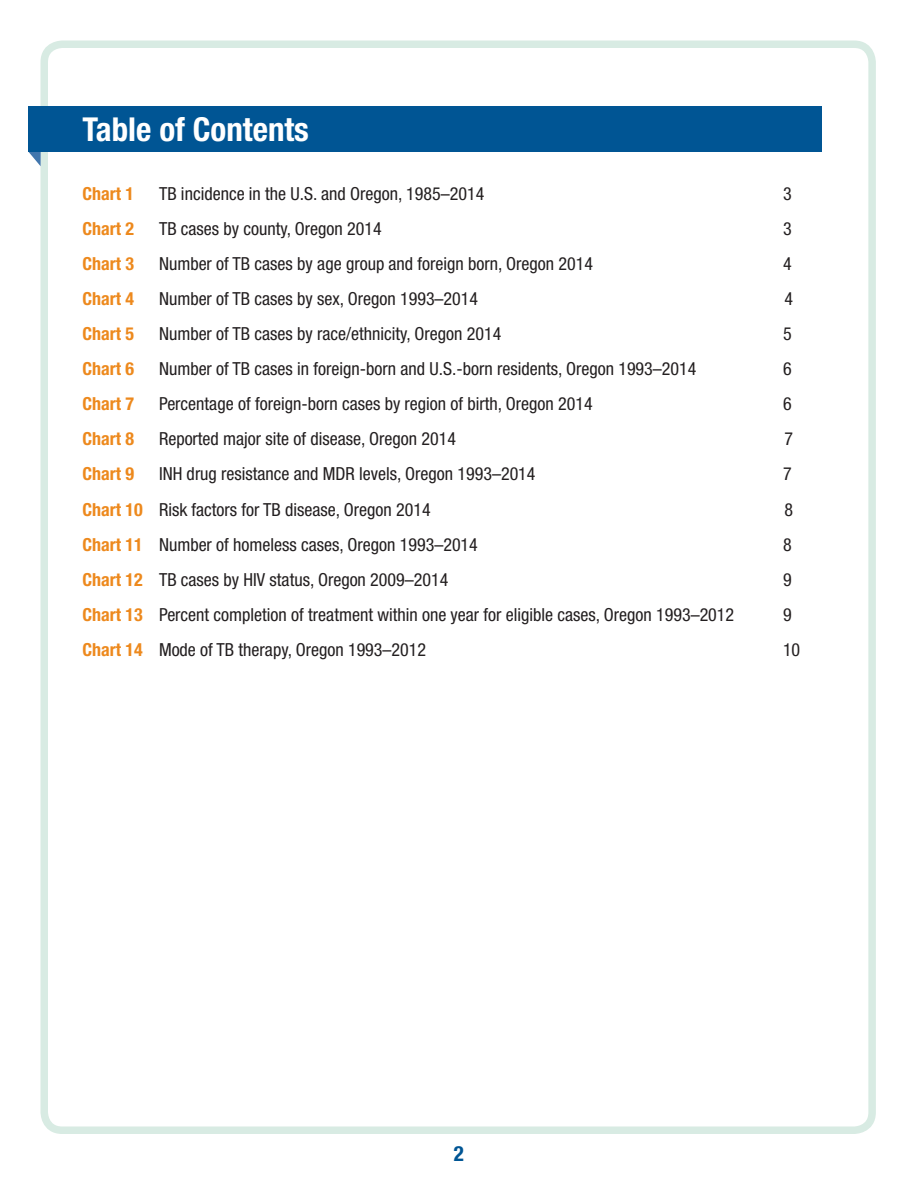
<style>
.page{position:relative;width:918px;height:1188px;background:#fff}
.page>*{position:absolute;margin:0;border:0;box-sizing:border-box;transform-origin:0 0}
.t1{font:700 condensed 33px "Helvetica Neue LT Std";color:#fff}
.t2{font:700 condensed 21px "Helvetica Neue LT Std";color:#005594}
.t3{font:condensed 18px "Helvetica Neue LT Std";color:#231f20}
.t4{font:700 condensed 18px "Helvetica Neue LT Std";color:#ed891d}
.s1{font-weight:700;color:#ed891d}
</style>
<div class="page">
<div style="left:40px;top:40px;width:836px;height:1094px;border:8px solid #d8ebe3;border-radius:18px"></div>
<svg style="left:28px;top:152px;width:13px;height:14px"></svg>
<div style="left:28px;top:106px;width:794px;height:46px;background:#005594"></div>
<h1 class="t1" style="left:82px;top:109px;width:228px">Table of Contents</h1>
<p class="t4" style="left:82px;top:182px;width:53px">Chart 1</p>
<p class="t3" style="left:159px;top:183px;width:327px">TB incidence in the U.S. and Oregon, 1985–2014</p>
<p class="t3" style="left:783px;top:183px;width:10px">3</p>
<p class="t4" style="left:82px;top:217px;width:53px">Chart 2</p>
<p class="t3" style="left:159px;top:218px;width:224px">TB cases by county, Oregon 2014</p>
<p class="t3" style="left:783px;top:218px;width:10px">3</p>
<p class="t4" style="left:82px;top:253px;width:53px">Chart 3</p>
<p class="t3" style="left:159px;top:253px;width:436px">Number of TB cases by age group and foreign born, Oregon 2014</p>
<p class="t3" style="left:783px;top:253px;width:10px">4</p>
<p class="t4" style="left:82px;top:288px;width:53px">Chart 4</p>
<p class="t3" style="left:159px;top:288px;width:321px">Number of TB cases by sex, Oregon 1993–2014</p>
<p class="t3" style="left:784px;top:288px;width:10px">4</p>
<p class="t4" style="left:82px;top:323px;width:53px">Chart 5</p>
<p class="t3" style="left:159px;top:323px;width:344px">Number of TB cases by race/ethnicity, Oregon 2014</p>
<p class="t3" style="left:783px;top:323px;width:10px">5</p>
<p class="t4" style="left:82px;top:358px;width:53px">Chart 6</p>
<p class="t3" style="left:159px;top:358px;width:539px">Number of TB cases in foreign-born and U.S.-born residents, Oregon 1993–2014</p>
<p class="t3" style="left:783px;top:358px;width:10px">6</p>
<p class="t4" style="left:82px;top:393px;width:53px">Chart 7</p>
<p class="t3" style="left:159px;top:394px;width:435px">Percentage of foreign-born cases by region of birth, Oregon 2014</p>
<p class="t3" style="left:783px;top:394px;width:10px">6</p>
<p class="t4" style="left:82px;top:428px;width:53px">Chart 8</p>
<p class="t3" style="left:159px;top:429px;width:299px">Reported major site of disease, Oregon 2014</p>
<p class="t3" style="left:784px;top:429px;width:10px">7</p>
<p class="t4" style="left:82px;top:463px;width:53px">Chart 9</p>
<p class="t3" style="left:159px;top:464px;width:378px">INH drug resistance and MDR levels, Oregon 1993–2014</p>
<p class="t3" style="left:783px;top:464px;width:10px">7</p>
<p class="t3" style="left:82px;top:499px;width:350px"><span class="s1">Chart 10</span> Risk factors for TB disease, Oregon 2014</p>
<p class="t3" style="left:784px;top:499px;width:10px">8</p>
<p class="t3" style="left:82px;top:534px;width:397px"><span class="s1">Chart 11</span> Number of homeless cases, Oregon 1993–2014</p>
<p class="t3" style="left:783px;top:534px;width:10px">8</p>
<p class="t3" style="left:82px;top:569px;width:367px"><span class="s1">Chart 12</span> TB cases by HIV status, Oregon 2009–2014</p>
<p class="t3" style="left:783px;top:569px;width:10px">9</p>
<p class="t3" style="left:82px;top:604px;width:653px"><span class="s1">Chart 13</span> Percent completion of treatment within one year for eligible cases, Oregon 1993–2012</p>
<p class="t3" style="left:783px;top:604px;width:10px">9</p>
<p class="t3" style="left:82px;top:639px;width:345px"><span class="s1">Chart 14</span> Mode of TB therapy, Oregon 1993–2012</p>
<p class="t3" style="left:783px;top:639px;width:19px">10</p>
<p class="t2" style="left:454px;top:1141px;width:12px">2</p>
</div>
